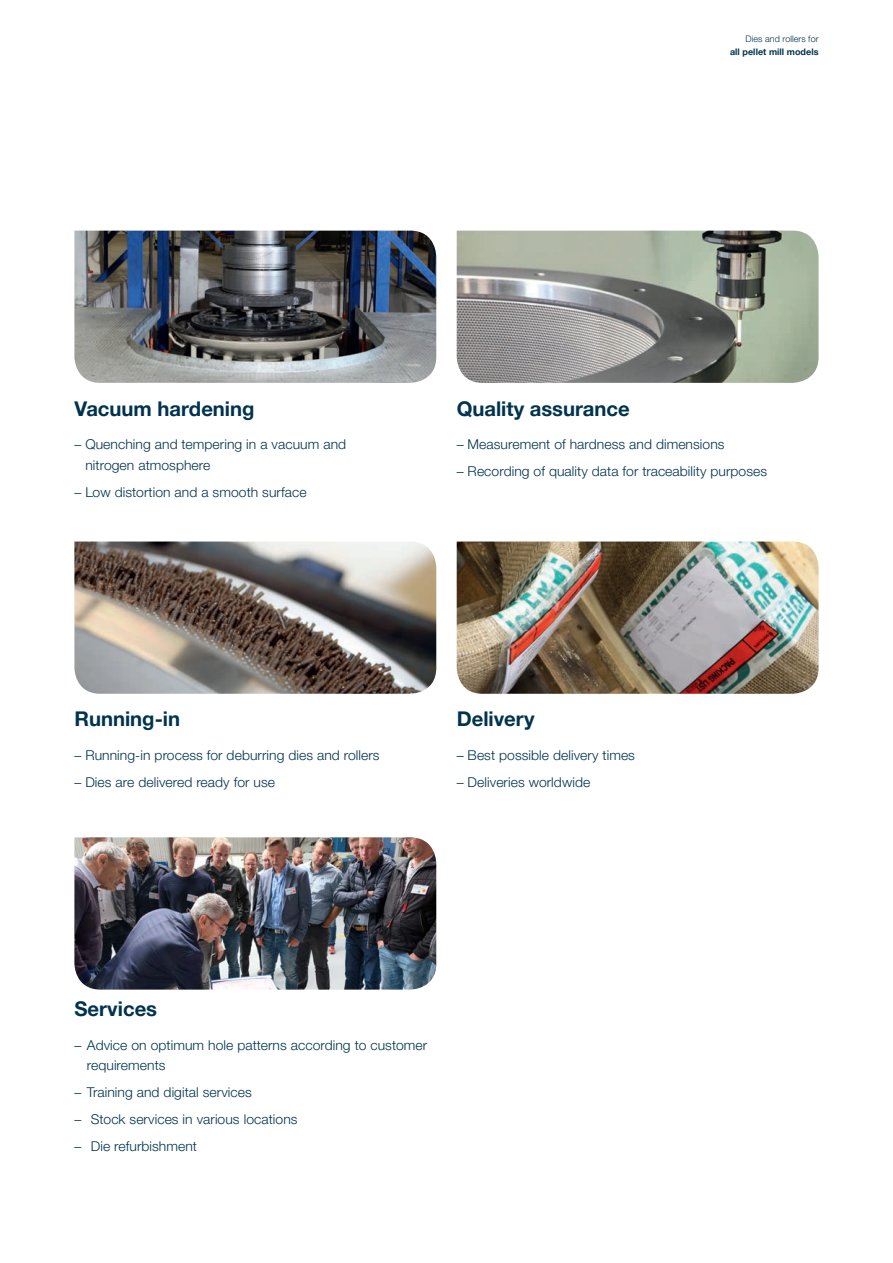
<style>
.page{position:relative;width:893px;height:1263px;background:#fff}
.page>*{position:absolute;margin:0;border:0;box-sizing:border-box;transform-origin:0 0}
.title_2{font:700 20.25px "Helvetica Neue LTW1 G";color:#00334e}
.running_text{font:300 13.5px/20.2px "Helvetica Neue LTW1 G";letter-spacing:.005em;color:#00334e}
.t1{font:700 9px "Helvetica Neue LTW1 G";letter-spacing:.005em;color:#00334e}
.t2{font:300 9px "Helvetica Neue LTW1 G";letter-spacing:.005em;color:#00334e}
</style>
<div class="page">
<img style="left:74px;top:837px;width:362px;height:152px">
<img style="left:74px;top:541px;width:362px;height:153px">
<img style="left:74px;top:231px;width:362px;height:152px">
<img style="left:457px;top:541px;width:362px;height:153px">
<img style="left:457px;top:231px;width:362px;height:152px">
<p class="t2" style="left:746px;top:33px;width:74px">Dies and rollers for</p>
<p class="t1" style="left:730px;top:47px;width:90px">all pellet mill models</p>
<p class="title_2" style="left:74px;top:396px;width:182px">Vacuum hardening</p>
<p class="running_text" style="left:85px;top:434px;width:262px;text-indent:-11px">– Quenching and tempering in a vacuum and nitrogen atmosphere</p>
<p class="running_text" style="left:74px;top:481px;width:234px">– Low distortion and a smooth surface</p>
<p class="title_2" style="left:457px;top:396px;width:174px">Quality assurance</p>
<p class="running_text" style="left:457px;top:434px;width:269px">– Measurement of hardness and dimensions</p>
<p class="running_text" style="left:457px;top:461px;width:312px">– Recording of quality data for traceability purposes</p>
<p class="title_2" style="left:74px;top:706px;width:107px">Running-in</p>
<p class="running_text" style="left:74px;top:745px;width:307px">– Running-in process for deburring dies and rollers</p>
<p class="running_text" style="left:74px;top:772px;width:202px">– Dies are delivered ready for use</p>
<p class="title_2" style="left:457px;top:706px;width:79px">Delivery</p>
<p class="running_text" style="left:457px;top:745px;width:180px">– Best possible delivery times</p>
<p class="running_text" style="left:457px;top:772px;width:135px">– Deliveries worldwide</p>
<p class="title_2" style="left:74px;top:997px;width:84px">Services</p>
<p class="running_text" style="left:87px;top:1035px;width:342px;text-indent:-12px">– Advice on optimum hole patterns according to customer requirements</p>
<p class="running_text" style="left:74px;top:1082px;width:179px">– Training and digital services</p>
<p class="running_text" style="left:74px;top:1109px;width:225px">– Stock services in various locations</p>
<p class="running_text" style="left:74px;top:1136px;width:124px">– Die refurbishment</p>
</div>
